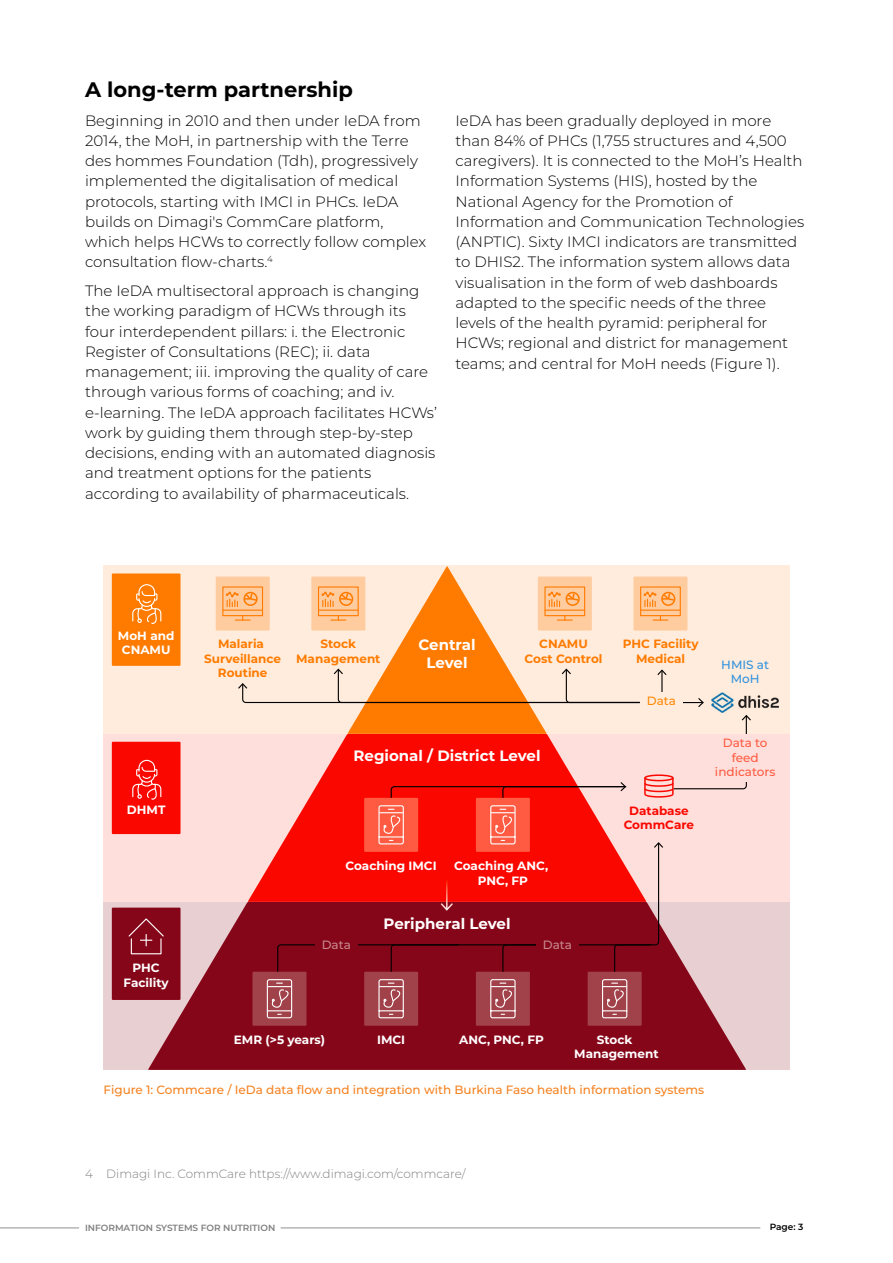
<style>
.page{position:relative;width:893px;height:1263px;background:#fff}
.page>*{position:absolute;margin:0;border:0;box-sizing:border-box;transform-origin:0 0}
.t1{font:700 21px "Montserrat";color:#000}
.t2{font:300 15px/20.2px "Montserrat";color:#000}
.t3{font:700 15px/18px "Montserrat";color:#fff;text-align:center}
.t4{font:700 12px/14.4px "Montserrat";color:#fff;text-align:center}
.t5{font:500 12px "Montserrat";color:#f58220}
.t6{font:700 12px/14.4px "Montserrat";color:#ff7b00;text-align:center}
.t7{font:300 12px "Montserrat";color:#808080}
.t8{font:500 12px/14.4px "Montserrat";color:#fe5b42;text-align:center}
.t9{font:700 12px/14.4px "Montserrat";color:#fa0800;text-align:center}
.t10{font:500 12px/14.4px "Montserrat";color:#3092de;text-align:center}
.t11{font:500 12px "Montserrat";color:#c6898e}
.t12{font:500 12px "Montserrat";color:#ff8904}
.t13{font:600 9px "Montserrat";color:#808080}
.t14{font:600 9px "Montserrat";color:#000}
</style>
<div class="page">
<hr style="left:281px;top:1227px;width:479px;height:1px;background:#9d9d9c">
<hr style="left:0;top:1227px;width:79px;height:1px;background:#9d9d9c">
<div style="left:103px;top:902px;width:687px;height:168px;background:#e8d0d2"></div>
<div style="left:103px;top:734px;width:687px;height:168px;background:#ffdfdb"></div>
<div style="left:103px;top:566px;width:687px;height:168px;background:#ffecdc"></div>
<div style="left:112px;top:907px;width:69px;height:93px;background:#860619"></div>
<svg style="left:148px;top:902px;width:598px;height:168px;fill:#860619"></svg>
<svg style="left:248px;top:799px;width:363px;height:103px;fill:#fa0800"></svg>
<div style="left:112px;top:742px;width:69px;height:92px;background:#fa0800"></div>
<div style="left:112px;top:573px;width:69px;height:93px;background:#ff7b00"></div>
<div style="left:252px;top:972px;width:54px;height:54px;background:#a14149"></div>
<div style="left:267px;top:979px;width:25px;height:39px;border:1px solid #fff;border-radius:2px"></div>
<svg style="left:268px;top:982px;width:23px;height:26px"></svg>
<div style="left:364px;top:972px;width:54px;height:54px;background:#a14149"></div>
<div style="left:378px;top:979px;width:26px;height:39px;border:1px solid #fff;border-radius:2px"></div>
<svg style="left:380px;top:982px;width:23px;height:26px"></svg>
<div style="left:476px;top:972px;width:54px;height:54px;background:#a14149"></div>
<div style="left:490px;top:979px;width:26px;height:39px;border:1px solid #fff;border-radius:2px"></div>
<svg style="left:491px;top:982px;width:23px;height:26px"></svg>
<div style="left:364px;top:798px;width:54px;height:54px;background:#fe5b42"></div>
<div style="left:378px;top:805px;width:26px;height:39px;border:1px solid #fff;border-radius:2px"></div>
<svg style="left:380px;top:809px;width:23px;height:25px"></svg>
<div style="left:476px;top:798px;width:54px;height:54px;background:#fe5b42"></div>
<div style="left:490px;top:805px;width:26px;height:39px;border:1px solid #fff;border-radius:2px"></div>
<svg style="left:491px;top:809px;width:23px;height:25px"></svg>
<div style="left:588px;top:972px;width:54px;height:54px;background:#a14149"></div>
<div style="left:602px;top:979px;width:25px;height:39px;border:1px solid #fff;border-radius:2px"></div>
<svg style="left:603px;top:982px;width:23px;height:26px"></svg>
<svg style="left:132px;top:759px;width:30px;height:41px"></svg>
<svg style="left:132px;top:584px;width:30px;height:40px"></svg>
<div style="left:131px;top:938px;width:31px;height:16px;border:1px solid #fff"></div>
<svg style="left:128px;top:917px;width:37px;height:29px"></svg>
<div style="left:216px;top:576px;width:54px;height:54px;background:#ffcca0"></div>
<div style="left:222px;top:586px;width:41px;height:30px;border:1px solid #ff7b00"></div>
<hr style="left:223px;top:610px;width:40px;height:1px;background:#ff7b00">
<img style="left:751px;top:695px;width:27px;height:14px">
<svg style="left:277px;top:842px;width:383px;height:131px;background:#c11317"></svg>
<svg style="left:654px;top:842px;width:9px;height:6px"></svg>
<svg style="left:390px;top:944px;width:70px;height:29px;background:#7d0618"></svg>
<svg style="left:502px;top:944px;width:39px;height:29px"></svg>
<svg style="left:613px;top:944px;width:39px;height:29px"></svg>
<svg style="left:226px;top:566px;width:525px;height:233px"></svg>
<div style="left:315px;top:937px;width:42px;height:17px;background:#860619"></div>
<div style="left:536px;top:937px;width:43px;height:17px;background:#860619"></div>
<div style="left:641px;top:693px;width:42px;height:17px;background:#ffecdc"></div>
<div style="left:710px;top:735px;width:71px;height:47px;background:#ffdfdb"></div>
<h1 class="t1" style="left:85px;top:74px;width:269px">A long-term partnership</h1>
<p class="t2" style="left:85px;top:110px;width:343px">Beginning in 2010 and then under IeDA from 2014, the MoH, in partnership with the Terre des hommes Foundation (Tdh), progressively implemented the digitalisation of medical protocols, starting with IMCI in PHCs. IeDA builds on Dimagi's CommCare platform, which helps HCWs to correctly follow complex consultation flow-charts.<sup>4</sup></p>
<p class="t2" style="left:85px;top:280px;width:354px">The IeDA multisectoral approach is changing the working paradigm of HCWs through its four interdependent pillars: i. the Electronic Register of Consultations (REC); ii. data management; iii. improving the quality of care through various forms of coaching; and iv. e-learning. The IeDA approach facilitates HCWs’ work by guiding them through step-by-step decisions, ending with an automated diagnosis and treatment options for the patients according to availability of pharmaceuticals.</p>
<p class="t2" style="left:455px;top:110px;width:350px">IeDA has been gradually deployed in more than 84% of PHCs (1,755 structures and 4,500 caregivers). It is connected to the MoH’s Health Information Systems (HIS), hosted by the National Agency for the Promotion of Information and Communication Technologies (ANPTIC). Sixty IMCI indicators are transmitted to DHIS2. The information system allows data visualisation in the form of web dashboards adapted to the specific needs of the three levels of the health pyramid: peripheral for HCWs; regional and district for management teams; and central for MoH needs (Figure 1).</p>
<p class="t4" style="left:118px;top:628px;width:58px">MoH and<br>CNAMU</p>
<p class="t4" style="left:127px;top:802px;width:40px">DHMT</p>
<p class="t4" style="left:124px;top:960px;width:47px">PHC<br>Facility</p>
<p class="t6" style="left:204px;top:636px;width:79px">Malaria<br>Surveillance<br>Routine</p>
<p class="t6" style="left:296px;top:636px;width:86px">Stock<br>Management</p>
<p class="t3" style="left:418px;top:635px;width:59px">Central<br>Level</p>
<p class="t6" style="left:525px;top:636px;width:79px">CNAMU<br>Cost Control</p>
<p class="t3" style="left:354px;top:746px;width:188px">Regional / District Level</p>
<p class="t4" style="left:346px;top:858px;width:93px">Coaching IMCI</p>
<p class="t4" style="left:454px;top:858px;width:95px">Coaching ANC,<br>PNC, FP</p>
<p class="t3" style="left:384px;top:913px;width:128px">Peripheral Level</p>
<p class="t11" style="left:322px;top:937px;width:31px">Data</p>
<p class="t11" style="left:543px;top:937px;width:31px">Data</p>
<p class="t6" style="left:623px;top:636px;width:77px">PHC Facility<br>Medical</p>
<p class="t12" style="left:647px;top:693px;width:31px">Data</p>
<p class="t9" style="left:624px;top:803px;width:72px">Database<br>CommCare</p>
<p class="t10" style="left:721px;top:657px;width:49px">HMIS at<br>MoH</p>
<p class="t8" style="left:715px;top:735px;width:62px">Data to feed indicators</p>
<p class="t4" style="left:234px;top:1031px;width:93px">EMR (&gt;5 years)</p>
<p class="t4" style="left:377px;top:1031px;width:30px">IMCI</p>
<p class="t4" style="left:459px;top:1031px;width:86px">ANC, PNC, FP</p>
<p class="t4" style="left:574px;top:1031px;width:86px">Stock<br>Management</p>
<p class="t5" style="left:104px;top:1081px;width:602px">Figure 1: Commcare / IeDa data flow and integration with Burkina Faso health information systems</p>
<p class="t7" style="left:85px;top:1165px;width:382px">4 Dimagi Inc. CommCare https://www.dimagi.com/commcare/</p>
<p class="t13" style="left:85px;top:1221px;width:192px">INFORMATION SYSTEMS FOR NUTRITION</p>
<p class="t14" style="left:770px;top:1220px;width:35px">Page: 3</p>
</div>
